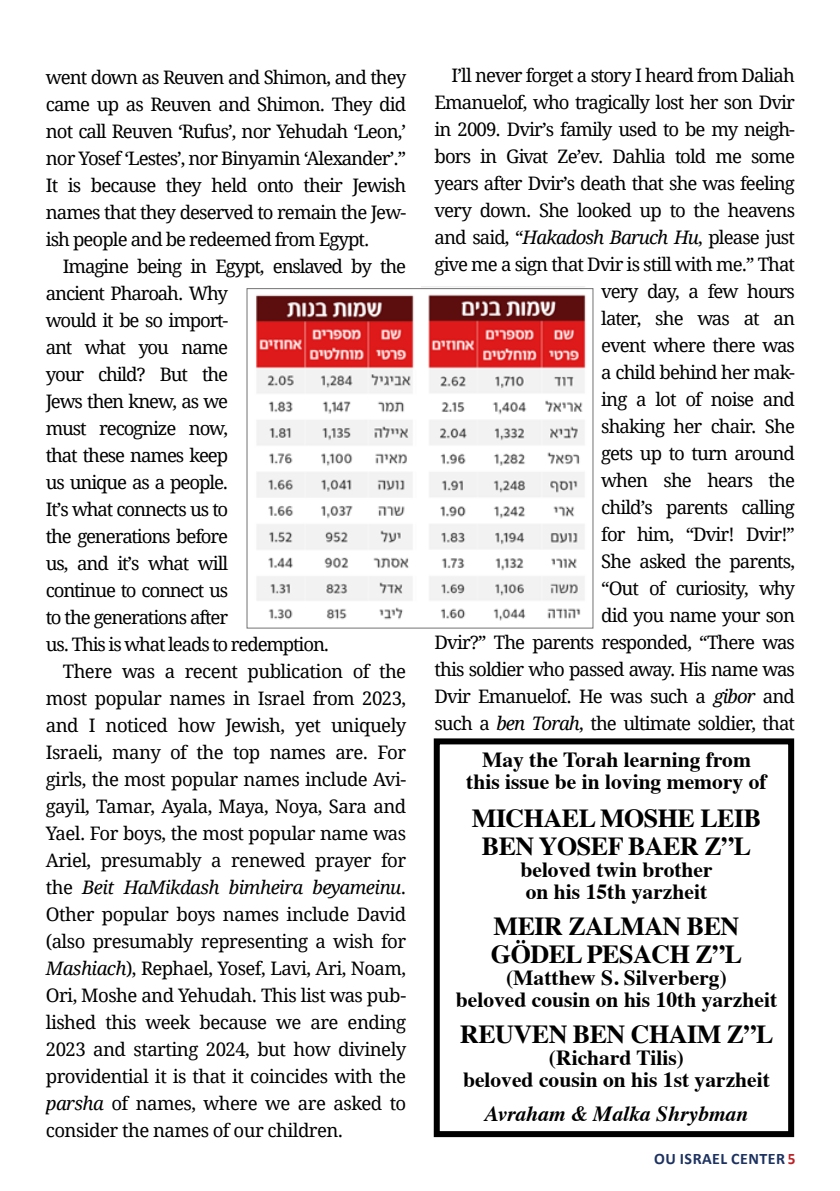
<style>
.page{position:relative;width:840px;height:1191px;background:#fff}
.page>*{position:absolute;margin:0;border:0;box-sizing:border-box;transform-origin:0 0}
.t1{font:700 26px/28px "Times";letter-spacing:-.02em;color:#000;text-align:center}
.t2{font:700 21.6px/22px "Times";color:#000;text-align:center}
.t3{font:italic 700 21.6px "Times";color:#000}
.Body_-_Main_English{font:18.6px/27px "Droid Serif";letter-spacing:-.05em;color:#000;text-align:justify}
.t4{font:700 16px "Calibri";letter-spacing:.03em;color:#1d3260}
.s1{font-style:italic}
.s2{color:#bc2227}
</style>
<div class="page">
<img style="left:256px;top:295px;width:158px;height:325px">
<img style="left:421px;top:286px;width:165px;height:334px">
<div style="left:433px;top:738px;width:360px;height:399px;border:6px solid #000"></div>
<p class="Body_-_Main_English" style="left:46px;top:63px;width:362px">went down as Reuven and Shimon, and they came up as Reuven and Shimon. They did not call Reuven ‘Rufus’, nor Yehudah ‘Leon,’ nor Yosef ‘Lestes’, nor Binyamin ‘Alexander’.” It is because they held onto their Jewish names that they deserved to remain the Jew&shy;ish people and be redeemed from Egypt.</p>
<p class="Body_-_Main_English" style="left:46px;top:252px;width:362px;text-align:left;text-indent:17px">Imagine being in Egypt, enslaved by the ancient Pharoah. Why<br>would it be so import-<br>ant what you name<br>your child? But the<br>Jews then knew, as we<br>must recognize now,<br>that these names keep<br>us unique as a people.<br>It’s what connects us to<br>the generations before<br>us, and it’s what will<br>continue to connect us<br>to the generations after<br>us. This is what leads to redemption.</p>
<p class="Body_-_Main_English" style="left:46px;top:657px;width:362px;text-indent:17px">There was a recent publication of the most popular names in Israel from 2023, and I noticed how Jewish, yet uniquely Israeli, many of the top names are. For girls, the most popular names include Avi&shy;gayil, Tamar, Ayala, Maya, Noya, Sara and Yael. For boys, the most popular name was Ariel, presumably a renewed prayer for the <span class="s1">Beit HaMikdash bimheira beyameinu</span>.<br>Other popular boys names include David (also presumably representing a wish for <span class="s1">Mashiach</span>), Rephael, Yosef, Lavi, Ari, Noam, Ori, Moshe and Yehudah. This list was pub&shy;lished this week because we are ending 2023 and starting 2024, but how divinely providential it is that it coincides with the <span class="s1">parsha</span> of names, where we are asked to consider the names of our children.</p>
<p class="Body_-_Main_English" style="left:434px;top:62px;width:362px;text-align:right">I’ll never forget a story I heard from Daliah<br>Emanuelof, who tragically lost her son Dvir in 2009. Dvir’s family used to be my neigh&shy;bors in Givat Ze’ev. Dahlia told me some years after Dvir’s death that she was feeling very down. She looked up to the heavens and said, “<span class="s1">Hakadosh Baruch Hu</span>, please just give me a sign that Dvir is still with me.” That very day, a few hours<br>later, she was at an<br>event where there was<br>a child behind her mak-<br>ing a lot of noise and<br>shaking her chair. She<br>gets up to turn around<br>when she hears the<br>child’s parents calling<br>for him, “Dvir! Dvir!”<br>She asked the parents,<br>“Out of curiosity, why<br>did you name your son<br>Dvir?” The parents responded, “There was this soldier who passed away. His name was<br>Dvir Emanuelof. He was such a <span class="s1">gibor</span> and such a <span class="s1">ben Torah</span>, the ultimate soldier, that</p>
<p class="t2" style="left:466px;top:746px;width:302px">May the Torah learning from this issue be in loving memory of</p>
<p class="t1" style="left:471px;top:801px;width:290px">MICHAEL MOSHE LEIB<br>BEN YOSEF BAER Z”L</p>
<p class="t2" style="left:520px;top:856px;width:194px;text-align:left">beloved twin brother on his 15th yarzheit</p>
<p class="t1" style="left:490px;top:909px;width:252px;text-align:left">MEIR ZALMAN BEN<br>GÖDEL PESACH Z”L</p>
<p class="t2" style="left:455px;top:964px;width:323px">(Matthew S. Silverberg)<br>beloved cousin on his 10th yarzheit</p>
<p class="t1" style="left:460px;top:1017px;width:314px">REUVEN BEN CHAIM Z”L</p>
<p class="t2" style="left:463px;top:1044px;width:308px">(Richard Tilis)<br>beloved cousin on his 1st yarzheit</p>
<p class="t3" style="left:484px;top:1093px;width:265px">Avraham &amp; Malka Shrybman</p>
<p class="t4" style="left:653px;top:1147px;width:143px">OU ISRAEL CENTER <span class="s2">5</span></p>
</div>
